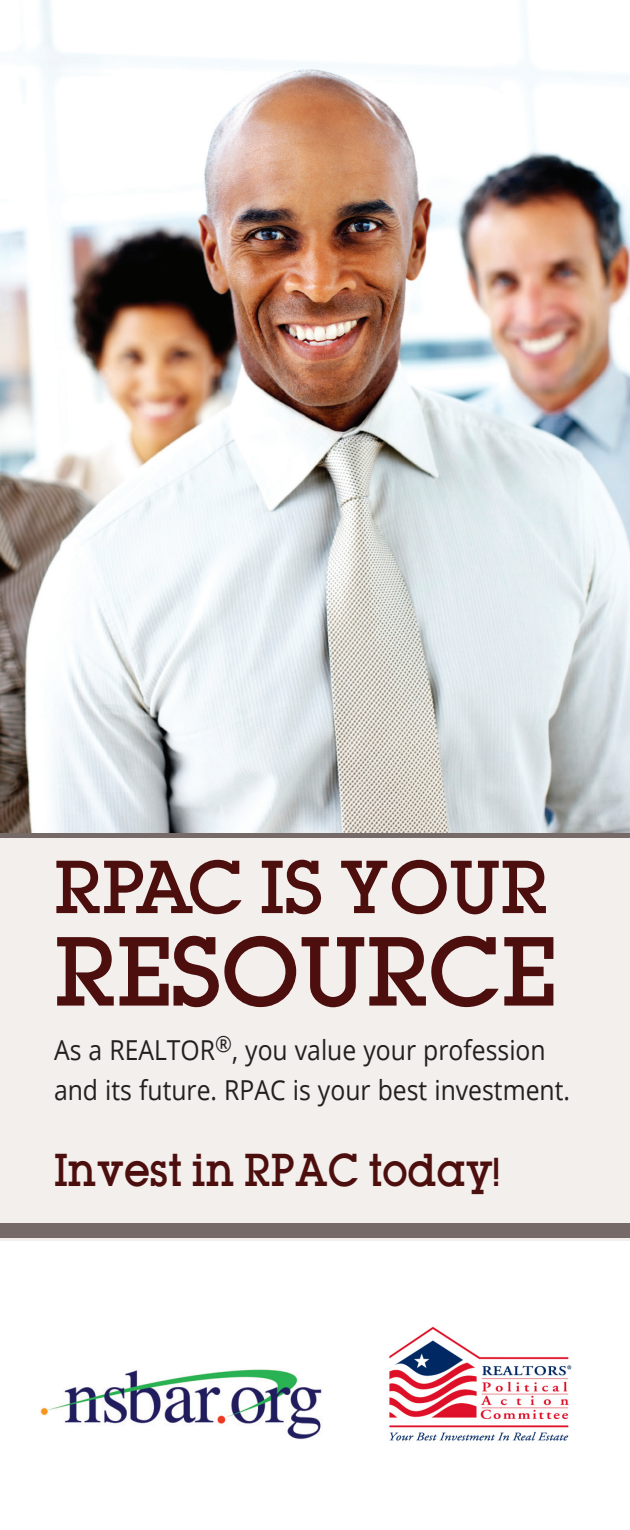
<style>
.page{position:relative;width:630px;height:1530px;background:#fff}
.page>*{position:absolute;margin:0;border:0;box-sizing:border-box;transform-origin:0 0}
.t1{font:500 85px "Lubalin";color:#4d0f0e}
.t2{font:500 65px "Lubalin";color:#4d0f0e}
.t3{font:500 40px "Lubalin";color:#4d0f0e;scale:.9 1}
.t4{font:27.5px/40px "Open Sans";color:#231f20;scale:.9 1}
.s1{font-size:35px}
</style>
<div class="page">
<img style="left:0;top:0;width:630px;height:833px">
<div style="left:0;top:835px;width:630px;height:406px;background:#f2efec"></div>
<div style="left:0;top:833px;width:630px;height:5px;background:#756a68"></div>
<div style="left:0;top:1224px;width:630px;height:14px;background:#756a68"></div>
<img style="left:389px;top:1326px;width:183px;height:115px">
<img style="left:40px;top:1369px;width:282px;height:71px">
<p class="t2" style="left:54px;top:841px;width:495px">RPAC IS YOUR</p>
<p class="t1" style="left:54px;top:911px;width:503px">RESOURCE</p>
<p class="t4" style="left:54px;top:1029px;width:575px">As a REALTOR<sup>®</sup>, you value your profession and its future. RPAC is your best investment.</p>
<p class="t3" style="left:54px;top:1142px;width:496px">Invest in RPAC today<span class="s1">!</span></p>
</div>
